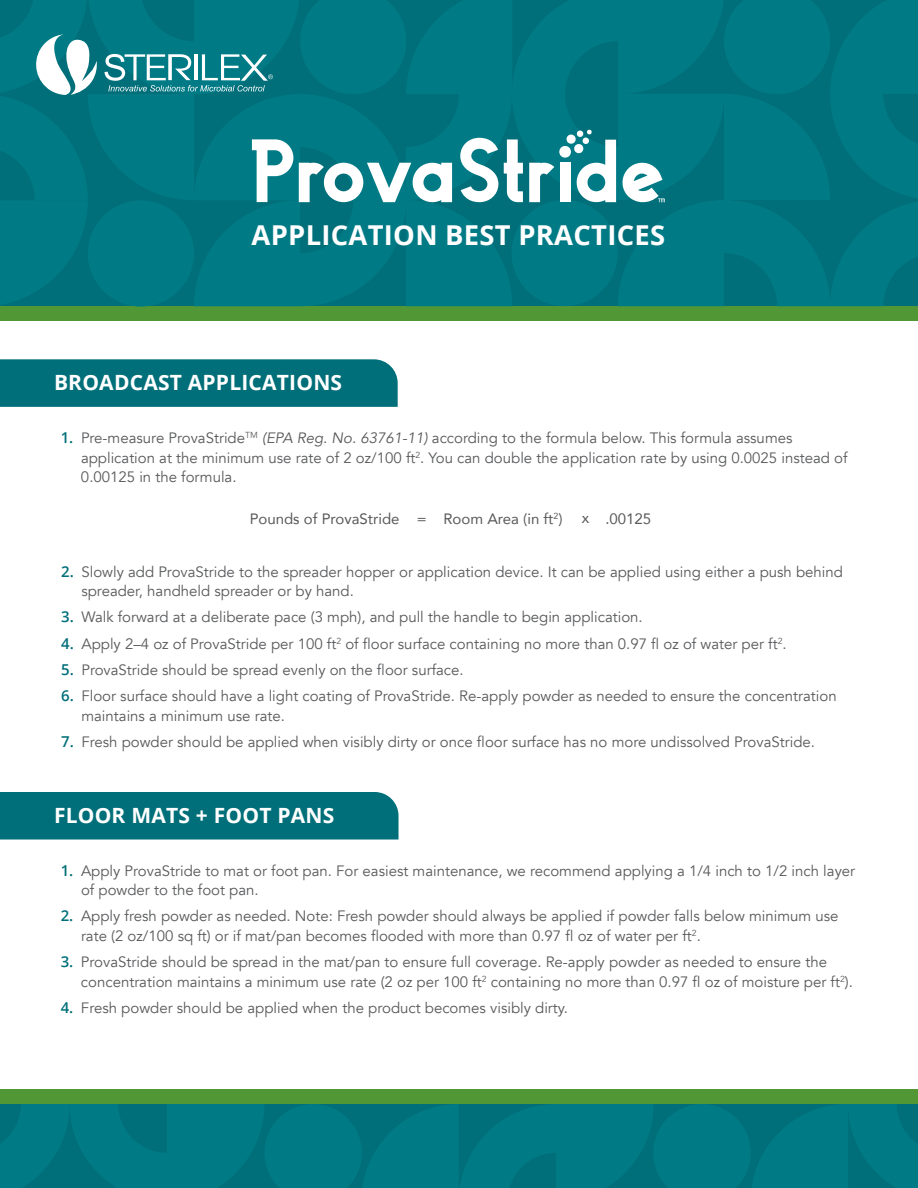
<style>
.page{position:relative;width:918px;height:1188px;background:#fff}
.page>*{position:absolute;margin:0;border:0;box-sizing:border-box;transform-origin:0 0}
.t1{font:700 27.45px "Open Sans";letter-spacing:.01em;color:#fff}
.t2{font:700 21px "Open Sans";letter-spacing:.01em;color:#fff}
.t3{font:15px/19.5px "Avenir";color:#58595b}
.t4{font:15px "Avenir";color:#58595b}
.t5{font:8.7px "Avenir";color:#58595b}
.s1{font-family:"Open Sans";font-weight:600;color:#006f79}
.s2{font-style:italic}
</style>
<div class="page">
<div style="left:0;top:306px;width:918px;height:14px;background:#529736"></div>
<svg style="left:0;top:0;width:918px;height:307px;background:#0d7e88"></svg>
<div style="left:0;top:359px;width:398px;height:48px;background:#006f79"></div>
<div style="left:0;top:792px;width:399px;height:48px;background:#006f79"></div>
<svg style="left:0;top:1104px;width:918px;height:84px;background:#007882"></svg>
<div style="left:0;top:1089px;width:918px;height:14px;background:#529736"></div>
<h1 class="t1" style="left:252px;top:219px;width:415px">APPLICATION BEST PRACTICES</h1>
<h2 class="t2" style="left:54px;top:370px;width:290px">BROADCAST APPLICATIONS</h2>
<p class="t3" style="left:81px;top:430px;width:768px;text-indent:-20px"><span class="s1">1.</span> Pre-measure ProvaStride<sup>TM</sup> <span class="s2">(EPA Reg. No. 63761-11)</span> according to the formula below. This formula assumes application at the minimum use rate of 2 oz/100 ft<sup>2</sup>. You can double the application rate by using 0.0025 instead of<br>0.00125 in the formula.</p>
<p class="t4" style="left:250px;top:513px;width:151px">Pounds of ProvaStride</p>
<p class="t4" style="left:443px;top:513px;width:121px">Room Area (in ft )</p>
<p class="t4" style="left:582px;top:511px;width:9px">x</p>
<p class="t5" style="left:554px;top:512px;width:6px">2</p>
<p class="t4" style="left:417px;top:513px;width:11px">=</p>
<p class="t4" style="left:605px;top:513px;width:47px">.00125</p>
<p class="t3" style="left:81px;top:563px;width:763px;text-indent:-20px"><span class="s1">2.</span> Slowly add ProvaStride to the spreader hopper or application device. It can be applied using either a push behind spreader, handheld spreader or by hand.</p>
<p class="t3" style="left:61px;top:609px;width:583px"><span class="s1">3.</span> Walk forward at a deliberate pace (3 mph), and pull the handle to begin application.</p>
<p class="t3" style="left:61px;top:635px;width:727px"><span class="s1">4.</span> Apply 2–4 oz of ProvaStride per 100 ft<sup>2</sup> of floor surface containing no more than 0.97 fl oz of water per ft<sup>2</sup>.</p>
<p class="t3" style="left:61px;top:660px;width:404px"><span class="s1">5.</span> ProvaStride should be spread evenly on the floor surface.</p>
<p class="t3" style="left:81px;top:688px;width:757px;text-indent:-20px"><span class="s1">6.</span> Floor surface should have a light coating of ProvaStride. Re-apply powder as needed to ensure the concentration maintains a minimum use rate.</p>
<p class="t3" style="left:61px;top:732px;width:755px"><span class="s1">7.</span> Fresh powder should be applied when visibly dirty or once floor surface has no more undissolved ProvaStride.</p>
<h2 class="t2" style="left:54px;top:803px;width:282px">FLOOR MATS + FOOT PANS</h2>
<p class="t3" style="left:81px;top:862px;width:776px;text-indent:-20px"><span class="s1">1.</span> Apply ProvaStride to mat or foot pan. For easiest maintenance, we recommend applying a 1/4 inch to 1/2 inch layer of powder to the foot pan.</p>
<p class="t3" style="left:81px;top:908px;width:759px;text-indent:-20px"><span class="s1">2.</span> Apply fresh powder as needed. Note: Fresh powder should always be applied if powder falls below minimum use rate (2 oz/100 sq ft) or if mat/pan becomes flooded with more than 0.97 fl oz of water per ft<sup>2</sup>.</p>
<p class="t3" style="left:81px;top:954px;width:773px;text-indent:-20px"><span class="s1">3.</span> ProvaStride should be spread in the mat/pan to ensure full coverage. Re-apply powder as needed to ensure the concentration maintains a minimum use rate (2 oz per 100 ft<sup>2</sup> containing no more than 0.97 fl oz of moisture per ft<sup>2</sup>).</p>
<p class="t3" style="left:61px;top:1000px;width:509px"><span class="s1">4.</span> Fresh powder should be applied when the product becomes visibly dirty.</p>
</div>
